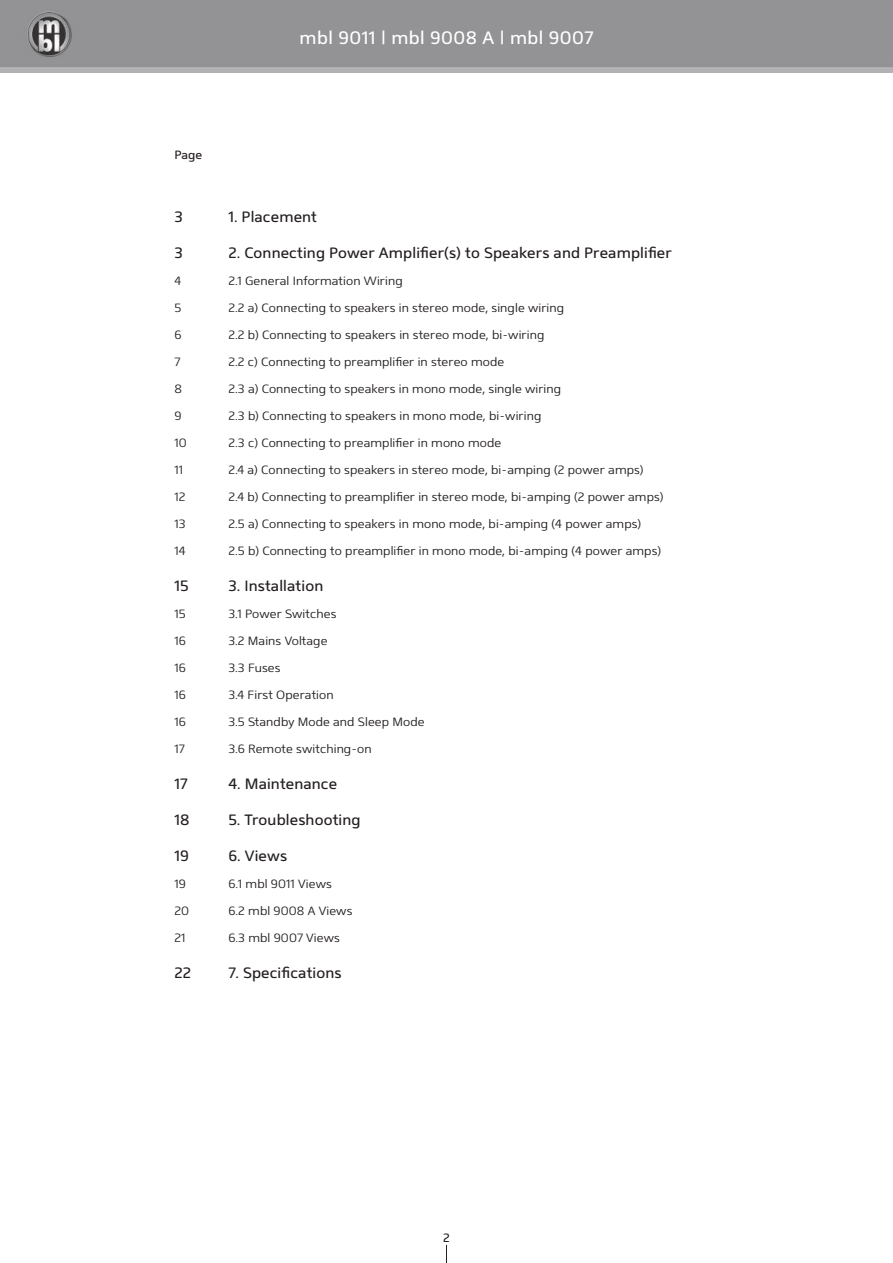
<style>
.page{position:relative;width:893px;height:1263px;background:#fff}
.page>*{position:absolute;margin:0;border:0;box-sizing:border-box;transform-origin:0 0}
.t1{font:18px "Mentone";letter-spacing:.025em;color:#fff}
.t2{font:15px "Mentone";letter-spacing:.01em;color:#241f1f}
.t3{font:300 12px "Mentone";letter-spacing:.01em;color:#241f1f}
.t4{font:12px "Mentone";color:#241f1f}
</style>
<div class="page">
<img style="left:0;top:0;width:893px;height:72px">
<svg style="left:446px;top:1245px;width:1px;height:18px"></svg>
<p class="t4" style="left:174px;top:147px;width:29px">Page</p>
<h1 class="t1" style="left:300px;top:27px;width:295px">mbl 9011 | mbl 9008 A | mbl 9007</h1>
<p class="t2" style="left:174px;top:208px;width:10px">3</p>
<p class="t2" style="left:228px;top:208px;width:90px">1. Placement</p>
<p class="t2" style="left:174px;top:244px;width:10px">3</p>
<p class="t2" style="left:228px;top:244px;width:445px">2. Connecting Power Amplifier(s) to Speakers and Preamplifier</p>
<p class="t3" style="left:174px;top:273px;width:8px">4</p>
<p class="t3" style="left:228px;top:273px;width:176px">2.1 General Information Wiring</p>
<p class="t3" style="left:174px;top:300px;width:8px">5</p>
<p class="t3" style="left:228px;top:300px;width:337px">2.2 a) Connecting to speakers in stereo mode, single wiring</p>
<p class="t3" style="left:174px;top:327px;width:9px">6</p>
<p class="t3" style="left:228px;top:327px;width:318px">2.2 b) Connecting to speakers in stereo mode, bi-wiring</p>
<p class="t3" style="left:174px;top:354px;width:7px">7</p>
<p class="t3" style="left:228px;top:354px;width:277px">2.2 c) Connecting to preamplifier in stereo mode</p>
<p class="t3" style="left:174px;top:381px;width:9px">8</p>
<p class="t3" style="left:228px;top:381px;width:334px">2.3 a) Connecting to speakers in mono mode, single wiring</p>
<p class="t3" style="left:174px;top:408px;width:9px">9</p>
<p class="t3" style="left:228px;top:408px;width:315px">2.3 b) Connecting to speakers in mono mode, bi-wiring</p>
<p class="t3" style="left:174px;top:435px;width:14px">10</p>
<p class="t3" style="left:228px;top:435px;width:274px">2.3 c) Connecting to preamplifier in mono mode</p>
<p class="t3" style="left:174px;top:462px;width:10px">11</p>
<p class="t3" style="left:228px;top:462px;width:417px">2.4 a) Connecting to speakers in stereo mode, bi-amping (2 power amps)</p>
<p class="t3" style="left:174px;top:489px;width:13px">12</p>
<p class="t3" style="left:228px;top:489px;width:437px">2.4 b) Connecting to preamplifier in stereo mode, bi-amping (2 power amps)</p>
<p class="t3" style="left:174px;top:516px;width:13px">13</p>
<p class="t3" style="left:228px;top:516px;width:414px">2.5 a) Connecting to speakers in mono mode, bi-amping (4 power amps)</p>
<p class="t3" style="left:174px;top:543px;width:13px">14</p>
<p class="t3" style="left:228px;top:543px;width:434px">2.5 b) Connecting to preamplifier in mono mode, bi-amping (4 power amps)</p>
<p class="t2" style="left:174px;top:577px;width:16px">15</p>
<p class="t2" style="left:228px;top:577px;width:96px">3. Installation</p>
<p class="t3" style="left:174px;top:606px;width:13px">15</p>
<p class="t3" style="left:228px;top:606px;width:110px">3.1 Power Switches</p>
<p class="t3" style="left:174px;top:633px;width:13px">16</p>
<p class="t3" style="left:228px;top:633px;width:101px">3.2 Mains Voltage</p>
<p class="t3" style="left:174px;top:660px;width:13px">16</p>
<p class="t3" style="left:228px;top:660px;width:54px">3.3 Fuses</p>
<p class="t3" style="left:174px;top:687px;width:13px">16</p>
<p class="t3" style="left:228px;top:687px;width:107px">3.4 First Operation</p>
<p class="t3" style="left:174px;top:714px;width:13px">16</p>
<p class="t3" style="left:228px;top:714px;width:198px">3.5 Standby Mode and Sleep Mode</p>
<p class="t3" style="left:174px;top:741px;width:12px">17</p>
<p class="t3" style="left:228px;top:741px;width:145px">3.6 Remote switching-on</p>
<p class="t2" style="left:174px;top:775px;width:15px">17</p>
<p class="t2" style="left:228px;top:775px;width:110px">4. Maintenance</p>
<p class="t2" style="left:174px;top:811px;width:17px">18</p>
<p class="t2" style="left:228px;top:811px;width:134px">5. Troubleshooting</p>
<p class="t2" style="left:174px;top:847px;width:16px">19</p>
<p class="t2" style="left:228px;top:847px;width:60px">6. Views</p>
<p class="t3" style="left:174px;top:876px;width:13px">19</p>
<p class="t3" style="left:228px;top:876px;width:105px">6.1 mbl 9011 Views</p>
<p class="t3" style="left:174px;top:903px;width:16px">20</p>
<p class="t3" style="left:228px;top:903px;width:126px">6.2 mbl 9008 A Views</p>
<p class="t3" style="left:174px;top:930px;width:13px">21</p>
<p class="t3" style="left:228px;top:930px;width:113px">6.3 mbl 9007 Views</p>
<p class="t2" style="left:174px;top:964px;width:18px">22</p>
<p class="t2" style="left:228px;top:964px;width:115px">7. Specifications</p>
<p class="t4" style="left:443px;top:1231px;width:8px">2</p>
</div>
